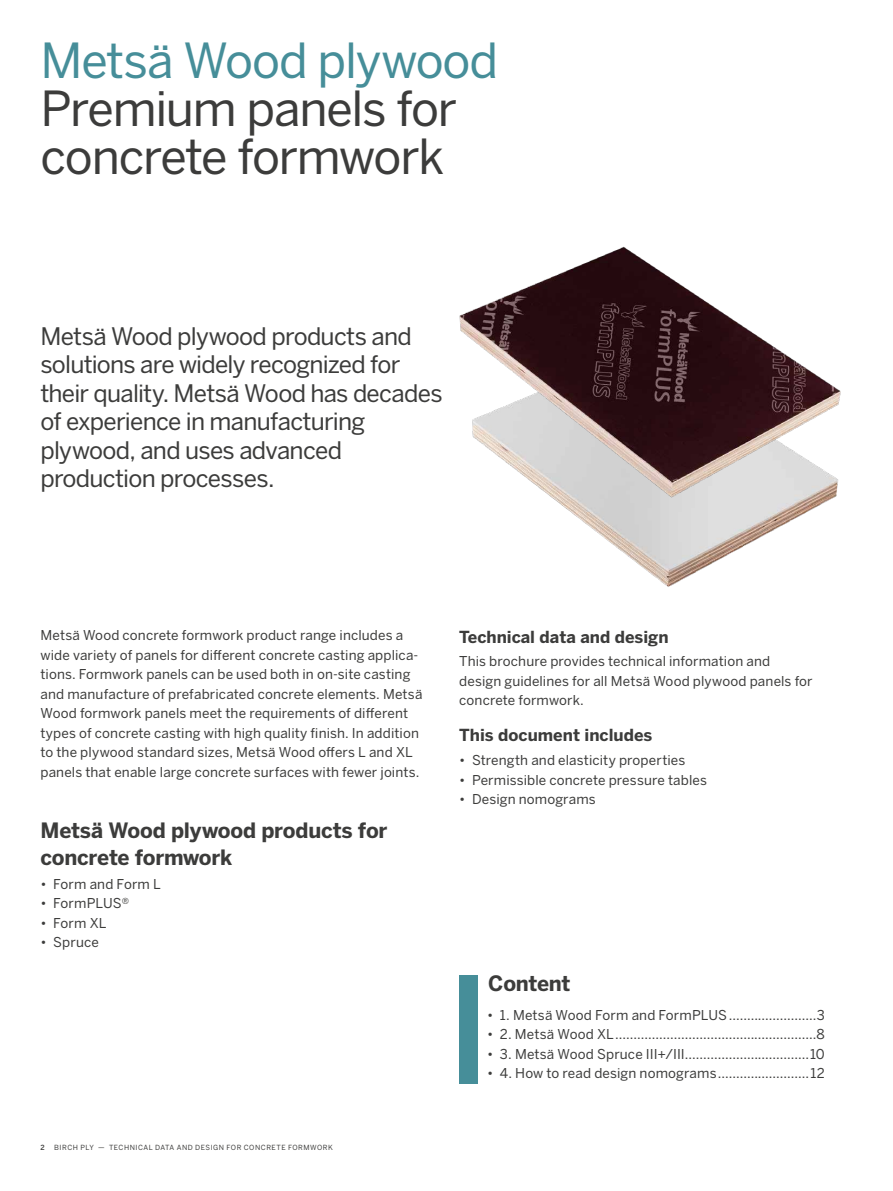
<style>
.page{position:relative;width:893px;height:1191px;background:#fff}
.page>*{position:absolute;margin:0;border:0;box-sizing:border-box;transform-origin:0 0}
.t1{font:48px/48px "Benton Sans";letter-spacing:-.03em;color:#3c3c3b}
.t2{font:48px "Benton Sans";letter-spacing:-.02em;color:#468e99}
.t3{font:24px/28.5px "Benton Sans";letter-spacing:-.03em;color:#3c3c3b}
.t4{font:700 21px/26.7px "Benton Sans";letter-spacing:-.01em;color:#3c3c3b}
.t5{font:700 16.5px "Benton Sans";color:#3c3c3b}
.t6{font:13.5px/19.5px "Benton Sans";letter-spacing:.01em;color:#3c3c3b}
.t7{font:7.05px "Benton Sans";letter-spacing:.07em;color:#3c3c3b}
.t8{font:500 7.05px "Benton Sans";color:#3c3c3b}
</style>
<div class="page">
<img style="left:562px;top:505px;width:258px;height:82px">
<img style="left:459px;top:246px;width:382px;height:259px">
<div style="left:459px;top:974px;width:19px;height:109px;background:#468e99"></div>
<h1 class="t2" style="left:40px;top:32px;width:459px">Metsä Wood plywood</h1>
<h1 class="t1" style="left:40px;top:84px;width:418px">Premium panels for concrete formwork</h1>
<h2 class="t3" style="left:40px;top:321px;width:404px">Metsä Wood plywood products and solutions are widely recognized for their quality. Metsä Wood has decades of experience in manufacturing plywood, and uses advanced production processes.</h2>
<p class="t6" style="left:40px;top:625px;width:383px">Metsä Wood concrete formwork product range includes a wide variety of panels for different concrete casting applica&shy;tions. Formwork panels can be used both in on-site casting and manufacture of prefabricated concrete elements. Metsä Wood formwork panels meet the requirements of different types of concrete casting with high quality finish. In addition to the plywood standard sizes, Metsä Wood offers L and XL panels that enable large concrete surfaces with fewer joints.</p>
<h3 class="t4" style="left:40px;top:817px;width:348px">Metsä Wood plywood products for concrete formwork</h3>
<p class="t6" style="left:40px;top:874px;width:122px">• Form and Form L</p>
<p class="t6" style="left:40px;top:893px;width:90px">• FormPLUS®</p>
<p class="t6" style="left:40px;top:913px;width:68px">• Form XL</p>
<p class="t6" style="left:40px;top:932px;width:60px">• Spruce</p>
<p class="t8" style="left:40px;top:1143px;width:6px">2</p>
<p class="t7" style="left:54px;top:1143px;width:280px">BIRCH PLY — TECHNICAL DATA AND DESIGN FOR CONCRETE FORMWORK</p>
<p class="t5" style="left:459px;top:626px;width:211px">Technical data and design</p>
<p class="t6" style="left:459px;top:651px;width:355px">This brochure provides technical information and design guidelines for all Metsä Wood plywood panels for concrete formwork.</p>
<p class="t5" style="left:459px;top:725px;width:194px">This document includes</p>
<p class="t6" style="left:459px;top:750px;width:228px">• Strength and elasticity properties</p>
<p class="t6" style="left:459px;top:769px;width:249px">• Permissible concrete pressure tables</p>
<p class="t6" style="left:459px;top:789px;width:138px">• Design nomograms</p>
<h3 class="t4" style="left:488px;top:970px;width:84px">Content</h3>
<p class="t6" style="left:487px;top:1005px;width:339px">• 1. Metsä Wood Form and FormPLUS........................3</p>
<p class="t6" style="left:487px;top:1024px;width:339px">• 2. Metsä Wood XL.......................................................8</p>
<p class="t6" style="left:487px;top:1044px;width:339px">• 3. Metsä Wood Spruce III+/III..................................10</p>
<p class="t6" style="left:487px;top:1063px;width:339px">• 4. How to read design nomograms.........................12</p>
</div>
